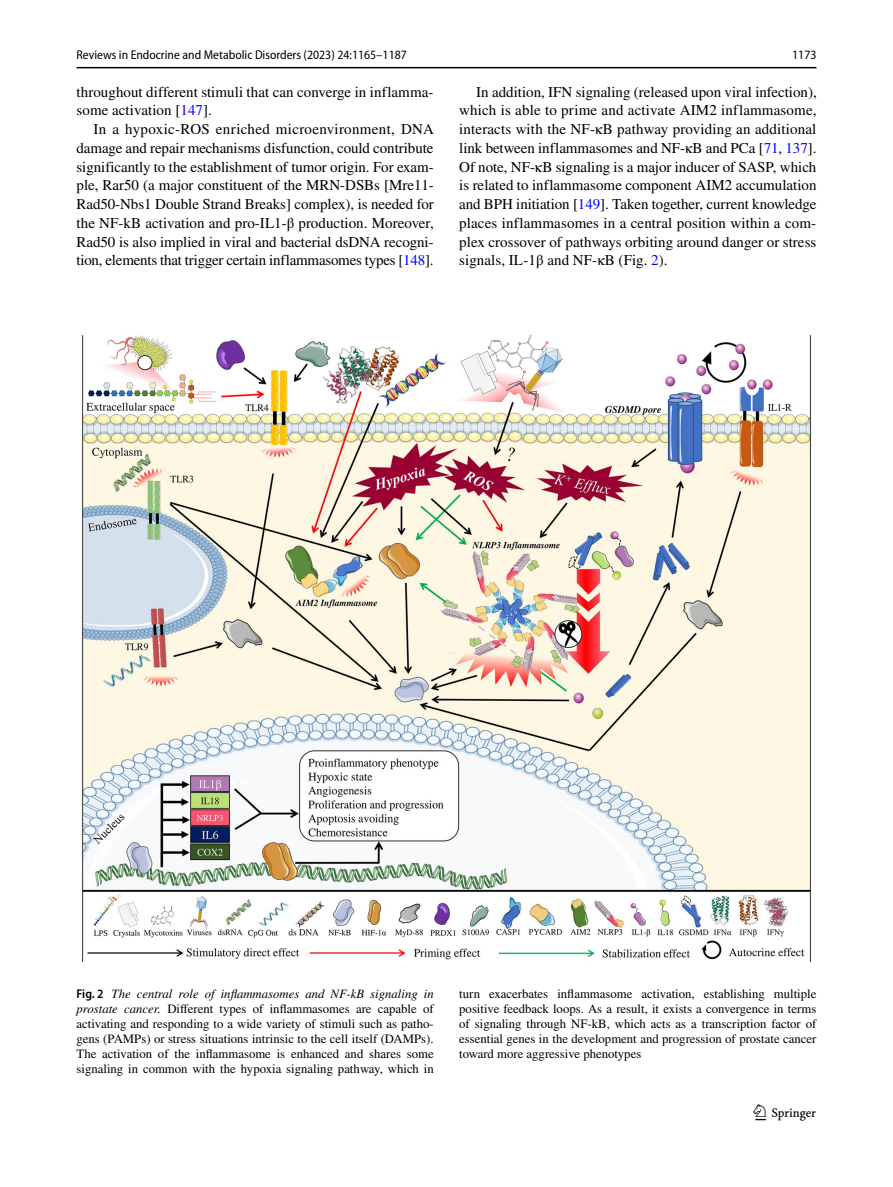
<style>
.page{position:relative;width:893px;height:1187px;background:#fff}
.page>*{position:absolute;margin:0;border:0;box-sizing:border-box;transform-origin:0 0}
.t1{font:22.5px "Springnew Regular 3";color:#000}
.t2{font:15px/18.8px "STIX";letter-spacing:.005em;color:#000;text-align:justify}
.t3{font:12.75px/15px "STIX";color:#000;text-align:justify}
.t4{font:semi-condensed 12.75px "Myriad Pro";color:#000}
.s1{color:#00f}
.s2{font-family:"Myriad Pro";font-weight:600;font-stretch:semi-condensed}
.s3{font-style:italic}
</style>
<div class="page">
<hr style="left:77px;top:67px;width:739px;height:1px;background:#000">
<img style="left:81px;top:335px;width:731px;height:628px">
<p class="t4" style="left:77px;top:48px;width:332px">Reviews in Endocrine and Metabolic Disorders (2023) 24:1165–1187</p>
<p class="t4" style="left:792px;top:48px;width:26px">1173</p>
<p class="t2" style="left:77px;top:83px;width:358px">throughout different stimuli that can converge in inflamma&shy;some activation [<span class="s1">147</span>].</p>
<p class="t2" style="left:77px;top:121px;width:359px;text-indent:17px">In a hypoxic-ROS enriched microenvironment, DNA damage and repair mechanisms disfunction, could contribute significantly to the establishment of tumor origin. For exam&shy;ple, Rar50 (a major constituent of the MRN-DSBs [Mre11- Rad50-Nbs1 Double Strand Breaks] complex), is needed for the NF-kB activation and pro-IL1-β production. Moreover, Rad50 is also implied in viral and bacterial dsDNA recogni&shy;tion, elements that trigger certain inflammasomes types [<span class="s1">148</span>].</p>
<p class="t2" style="left:459px;top:83px;width:359px;text-indent:17px">In addition, IFN signaling (released upon viral infection), which is able to prime and activate AIM2 inflammasome, interacts with the NF-κB pathway providing an additional link between inflammasomes and NF-κB and PCa [<span class="s1">71</span>, <span class="s1">137</span>].<br>Of note, NF-κB signaling is a major inducer of SASP, which is related to inflammasome component AIM2 accumulation and BPH initiation [<span class="s1">149</span>]. Taken together, current knowledge places inflammasomes in a central position within a com&shy;plex crossover of pathways orbiting around danger or stress signals, IL-1β and NF-κB (Fig. <span class="s1">2</span>).</p>
<p class="t3" style="left:77px;top:987px;width:359px"><span class="s2">Fig. 2</span> <span class="s3">The central role of inflammasomes and NF-kB signaling in prostate cancer.</span> Different types of inflammasomes are capable of activating and responding to a wide variety of stimuli such as patho&shy;gens (PAMPs) or stress situations intrinsic to the cell itself (DAMPs).<br>The activation of the inflammasome is enhanced and shares some signaling in common with the hypoxia signaling pathway, which in</p>
<p class="t3" style="left:459px;top:987px;width:359px">turn exacerbates inflammasome activation, establishing multiple positive feedback loops. As a result, it exists a convergence in terms of signaling through NF-kB, which acts as a transcription factor of essential genes in the development and progression of prostate cancer toward more aggressive phenotypes</p>
<h1 class="t1" style="left:755px;top:1104px;width:62px">1 3</h1>
</div>
